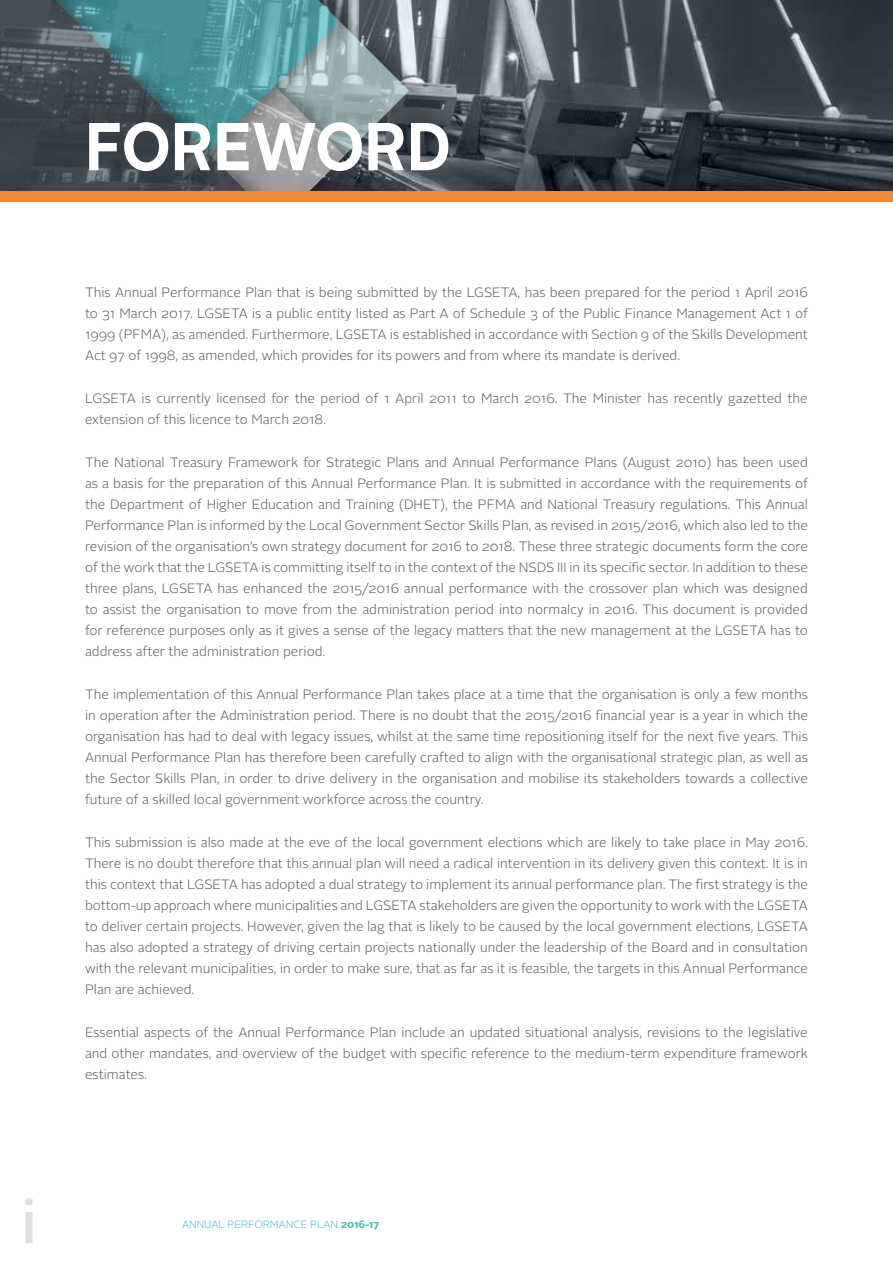
<style>
.page{position:relative;width:893px;height:1263px;background:#fff}
.page>*{position:absolute;margin:0;border:0;box-sizing:border-box;transform-origin:0 0}
.t1{font:700 67.5px "Alright Sans";color:#fff;scale:.9 1}
.t2{font:500 60px "Alright Sans";color:#e1dfe1}
.t3{font:300 13.5px/21px "Alright Sans";color:#575756;text-align:justify}
.t4{font:300 10.5px "Alright Sans";color:#46babb}
.s1{font-weight:700}
</style>
<div class="page">
<img style="left:430px;top:0;width:463px;height:191px">
<div style="left:0;top:0;width:430px;height:202px;background:#000;opacity:.35"></div>
<svg style="left:366px;top:0;width:43px;height:191px;background:#6e777e"></svg>
<div style="left:0;top:0;width:360px;height:202px;background:#000;opacity:.35"></div>
<svg style="left:299px;top:0;width:40px;height:191px;background:#879fa2"></svg>
<div style="left:0;top:0;width:299px;height:202px;background:#000;opacity:.35"></div>
<svg style="left:0;top:0;width:278px;height:191px;background:#4c6b71"></svg>
<div style="left:0;top:191px;width:893px;height:11px;background:#f18934"></div>
<h2 class="t2" style="left:21px;top:1181px;width:17px">i</h2>
<h1 class="t1" style="left:85px;top:99px;width:408px">FOREWORD</h1>
<p class="t3" style="left:85px;top:282px;width:724px">This Annual Performance Plan that is being submitted by the LGSETA, has been prepared for the period 1 April 2016 to 31 March 2017. LGSETA is a public entity listed as Part A of Schedule 3 of the Public Finance Management Act 1 of 1999 (PFMA), as amended. Furthermore, LGSETA is established in accordance with Section 9 of the Skills Development Act 97 of 1998, as amended, which provides for its powers and from where its mandate is derived.</p>
<p class="t3" style="left:85px;top:388px;width:724px">LGSETA is currently licensed for the period of 1 April 2011 to March 2016. The Minister has recently gazetted the extension of this licence to March 2018.</p>
<p class="t3" style="left:85px;top:452px;width:724px">The National Treasury Framework for Strategic Plans and Annual Performance Plans (August 2010) has been used as a basis for the preparation of this Annual Performance Plan. It is submitted in accordance with the requirements of the Department of Higher Education and Training (DHET), the PFMA and National Treasury regulations. This Annual Performance Plan is informed by the Local Government Sector Skills Plan, as revised in 2015/2016, which also led to the revision of the organisation’s own strategy document for 2016 to 2018. These three strategic documents form the core of the work that the LGSETA is committing itself to in the context of the NSDS III in its specific sector. In addition to these three plans, LGSETA has enhanced the 2015/2016 annual performance with the crossover plan which was designed to assist the organisation to move from the administration period into normalcy in 2016. This document is provided for reference purposes only as it gives a sense of the legacy matters that the new management at the LGSETA has to address after the administration period.</p>
<p class="t3" style="left:85px;top:684px;width:724px">The implementation of this Annual Performance Plan takes place at a time that the organisation is only a few months in operation after the Administration period. There is no doubt that the 2015/2016 financial year is a year in which the organisation has had to deal with legacy issues, whilst at the same time repositioning itself for the next five years. This Annual Performance Plan has therefore been carefully crafted to align with the organisational strategic plan, as well as the Sector Skills Plan, in order to drive delivery in the organisation and mobilise its stakeholders towards a collective future of a skilled local government workforce across the country.</p>
<p class="t3" style="left:85px;top:831px;width:724px">This submission is also made at the eve of the local government elections which are likely to take place in May 2016.<br>There is no doubt therefore that this annual plan will need a radical intervention in its delivery given this context. It is in this context that LGSETA has adopted a dual strategy to implement its annual performance plan. The first strategy is the bottom-up approach where municipalities and LGSETA stakeholders are given the opportunity to work with the LGSETA to deliver certain projects. However, given the lag that is likely to be caused by the local government elections, LGSETA has also adopted a strategy of driving certain projects nationally under the leadership of the Board and in consultation with the relevant municipalities, in order to make sure, that as far as it is feasible, the targets in this Annual Performance Plan are achieved.</p>
<p class="t3" style="left:85px;top:1022px;width:724px">Essential aspects of the Annual Performance Plan include an updated situational analysis, revisions to the legislative and other mandates, and overview of the budget with specific reference to the medium-term expenditure framework estimates.</p>
<p class="t4" style="left:182px;top:1218px;width:199px">ANNUAL PERFORMANCE PLAN <span class="s1">2016-17</span></p>
</div>
